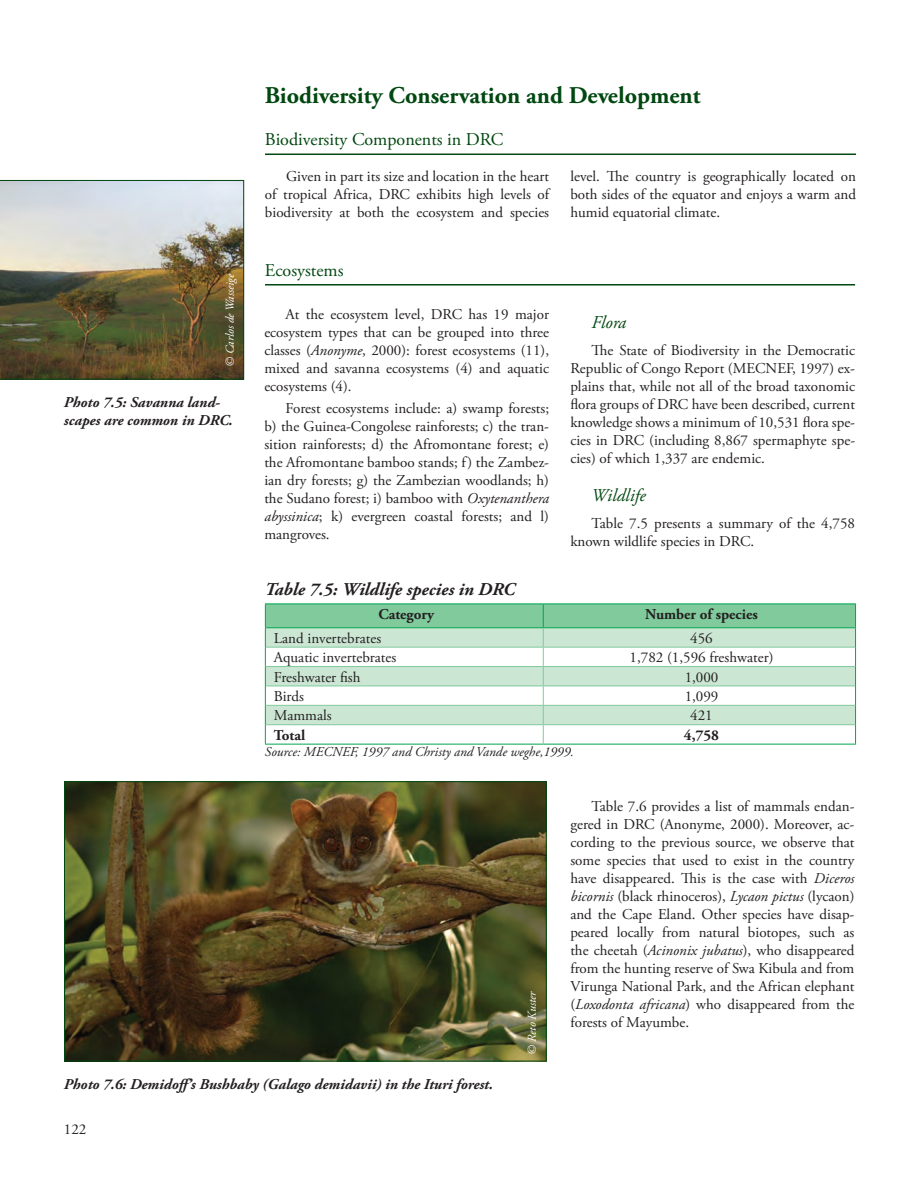
<style>
.page{position:relative;width:919px;height:1189px;background:#fff}
.page>*{position:absolute;margin:0;border:0;box-sizing:border-box;transform-origin:0 0}
.t1{font:700 24px "Adobe Garamond Pro";color:#004710}
.t2{font:18px "Adobe Garamond Pro";color:#004710}
.t3{font:italic 700 18px "Adobe Garamond Pro";color:#231f20}
.t4{font:italic 18px "Adobe Garamond Pro";color:#004710}
.t5{font:15px/18px "Adobe Garamond Pro";color:#231f20;text-align:justify}
.t6{font:italic 700 15px/18px "Adobe Garamond Pro";color:#231f20}
.t7{font:700 15px "Adobe Garamond Pro";color:#231f20}
.t8{font:italic 13.5px "Adobe Garamond Pro";color:#231f20}
.t9{font:italic 12px "Adobe Garamond Pro";letter-spacing:-.005em;color:#fff}
.s1{font-style:italic}
</style>
<div class="page">
<img style="left:0;top:180px;width:244px;height:199px">
<img style="left:66px;top:783px;width:478px;height:276px">
<div style="left:64px;top:781px;width:482px;height:280px;border:1px solid #004710"></div>
<hr style="left:265px;top:153px;width:590px;height:2px;background:#004710">
<hr style="left:265px;top:284px;width:589px;height:1px;background:#004710">
<hr style="left:265px;top:743px;width:278px;height:1px;background:#00a54f">
<hr style="left:543px;top:743px;width:312px;height:1px;background:#00a54f">
<svg style="left:265px;top:603px;width:590px;height:140px"></svg>
<p class="t1" style="left:265px;top:81px;width:437px">Biodiversity Conservation and Development</p>
<p class="t2" style="left:265px;top:128px;width:240px">Biodiversity Components in DRC</p>
<p class="t9" style="left:223px;top:367px;width:95px;rotate:-90deg">© Carlos de Wasseige</p>
<p class="t6" style="left:64px;top:394px;width:170px">Photo 7.5: Savanna land&shy;scapes are common in DRC.</p>
<p class="t5" style="left:265px;top:168px;width:285px;text-indent:21px">Given in part its size and location in the heart of tropical Africa, DRC exhibits high levels of biodiversity at both the ecosystem and species</p>
<p class="t5" style="left:570px;top:168px;width:287px">level. The country is geographically located on both sides of the equator and enjoys a warm and humid equatorial climate.</p>
<p class="t2" style="left:265px;top:259px;width:80px">Ecosystems</p>
<p class="t5" style="left:264px;top:305px;width:286px;text-indent:21px">At the ecosystem level, DRC has 19 major ecosystem types that can be grouped into three classes (<span class="s1">Anonyme</span>, 2000): forest ecosystems (11), mixed and savanna ecosystems (4) and aquatic ecosystems (4).</p>
<p class="t5" style="left:264px;top:400px;width:286px;text-indent:21px">Forest ecosystems include: a) swamp forests; b) the Guinea-Congolese rainforests; c) the tran&shy;sition rainforests; d) the Afromontane forest; e) the Afromontane bamboo stands; f) the Zambez&shy;ian dry forests; g) the Zambezian woodlands; h) the Sudano forest; i) bamboo with <span class="s1">Oxytenanthera abyssinica</span>; k) evergreen coastal forests; and l) mangroves.</p>
<p class="t4" style="left:591px;top:311px;width:36px">Flora</p>
<p class="t5" style="left:570px;top:341px;width:286px;text-indent:21px">The State of Biodiversity in the Democratic Republic of Congo Report (MECNEF, 1997) ex&shy;plains that, while not all of the broad taxonomic flora groups of DRC have been described, current knowledge shows a minimum of 10,531 flora spe&shy;cies in DRC (including 8,867 spermaphyte spe&shy;cies) of which 1,337 are endemic.</p>
<p class="t4" style="left:591px;top:484px;width:55px">Wildlife</p>
<p class="t5" style="left:570px;top:514px;width:286px;text-indent:21px">Table 7.5 presents a summary of the 4,758 known wildlife species in DRC.</p>
<p class="t3" style="left:265px;top:578px;width:251px">Table 7.5: Wildlife species in DRC</p>
<p class="t7" style="left:378px;top:605px;width:57px">Category</p>
<p class="t7" style="left:645px;top:605px;width:114px">Number of species</p>
<p class="t5" style="left:274px;top:629px;width:109px">Land invertebrates</p>
<p class="t5" style="left:690px;top:629px;width:24px">456</p>
<p class="t5" style="left:274px;top:649px;width:124px">Aquatic invertebrates</p>
<p class="t5" style="left:629px;top:649px;width:145px">1,782 (1,596 freshwater)</p>
<p class="t5" style="left:274px;top:668px;width:88px">Freshwater fish</p>
<p class="t5" style="left:684px;top:668px;width:35px">1,000</p>
<p class="t5" style="left:274px;top:687px;width:31px">Birds</p>
<p class="t5" style="left:684px;top:687px;width:35px">1,099</p>
<p class="t5" style="left:274px;top:707px;width:59px">Mammals</p>
<p class="t5" style="left:690px;top:707px;width:24px">421</p>
<p class="t7" style="left:274px;top:726px;width:33px">Total</p>
<p class="t7" style="left:683px;top:726px;width:37px">4,758</p>
<p class="t8" style="left:265px;top:743px;width:310px">Source: MECNEF, 1997 and Christy and Vande weghe,1999.</p>
<p class="t9" style="left:524px;top:1054px;width:65px;rotate:-90deg">© Reto Kuster</p>
<p class="t5" style="left:570px;top:797px;width:285px;text-indent:21px">Table 7.6 provides a list of mammals endan&shy;gered in DRC (Anonyme, 2000). Moreover, ac&shy;cording to the previous source, we observe that some species that used to exist in the country have disappeared. This is the case with <span class="s1">Diceros bicornis</span> (black rhinoceros), <span class="s1">Lycaon pictus</span> (lycaon) and the Cape Eland. Other species have disap&shy;peared locally from natural biotopes, such as the cheetah (<span class="s1">Acinonix jubatus</span>), who disappeared from the hunting reserve of Swa Kibula and from Virunga National Park, and the African elephant (<span class="s1">Loxodonta africana</span>) who disappeared from the forests of Mayumbe.</p>
<p class="t6" style="left:64px;top:1075px;width:430px">Photo 7.6: Demidoff’s Bushbaby (Galago demidavii) in the Ituri forest.</p>
<p class="t5" style="left:64px;top:1120px;width:24px">122</p>
</div>
